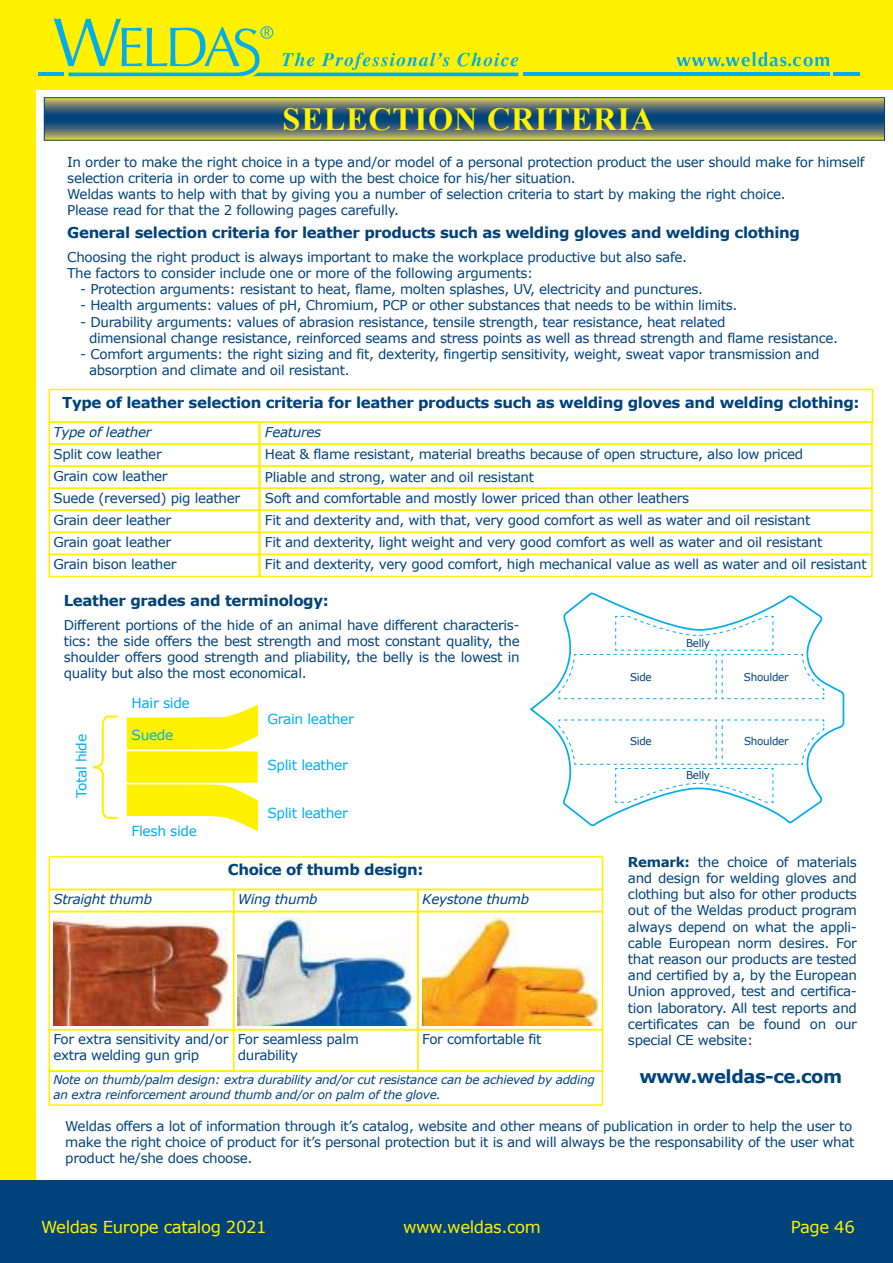
<style>
.page{position:relative;width:893px;height:1263px;background:#fff100}
.page>*{position:absolute;margin:0;border:0;box-sizing:border-box;transform-origin:0 0}
.t1{font:700 32.25px "Times New Roman";letter-spacing:.025em;color:#fff100}
.t2{font:700 18px "Verdana";letter-spacing:-.025em;color:#00427b}
.t3{font:16.5px "Verdana";letter-spacing:-.025em;color:#fff100}
.t4{font:700 15px "Verdana";letter-spacing:-.025em;color:#00427b}
.t5{font:13.8px "Verdana";letter-spacing:-.025em;color:#00adef}
.t6{font:13.5px/16.2px "Verdana";letter-spacing:-.025em;color:#00427b}
.t7{font:italic 13.5px "Verdana";letter-spacing:-.025em;color:#00427b}
.t8{font:italic 12px/14.4px "Verdana";letter-spacing:-.025em;color:#00427b}
.t9{font:10.8px "Verdana";letter-spacing:-.025em;color:#00427b;scale:.96 1}
.s1{font-weight:700}
</style>
<div class="page">
<div style="left:36px;top:91px;width:857px;height:1090px;background:#fff"></div>
<img style="left:46px;top:99px;width:837px;height:40px">
<div style="left:44px;top:97px;width:841px;height:44px;border:1px solid #00427b"></div>
<div style="left:0;top:1180px;width:893px;height:83px;background:#00427b"></div>
<svg style="left:676px;top:52px;width:153px;height:14px"></svg>
<hr style="left:523px;top:73px;width:306px;height:3px;background:#00adef">
<hr style="left:834px;top:73px;width:26px;height:3px;background:#00adef">
<hr style="left:38px;top:73px;width:26px;height:3px;background:#00adef">
<svg style="left:54px;top:19px;width:464px;height:57px"></svg>
<div style="left:48px;top:389px;width:825px;height:34px;border:2px solid #fff100"></div>
<div style="left:48px;top:421px;width:212px;height:24px;border:2px solid #fff100"></div>
<div style="left:259px;top:421px;width:614px;height:24px;border:2px solid #fff100"></div>
<div style="left:48px;top:443px;width:212px;height:24px;border:2px solid #fff100"></div>
<div style="left:259px;top:443px;width:614px;height:24px;border:2px solid #fff100"></div>
<div style="left:48px;top:465px;width:212px;height:24px;border:2px solid #fff100"></div>
<div style="left:259px;top:465px;width:614px;height:24px;border:2px solid #fff100"></div>
<div style="left:48px;top:487px;width:212px;height:24px;border:2px solid #fff100"></div>
<div style="left:259px;top:487px;width:614px;height:24px;border:2px solid #fff100"></div>
<div style="left:48px;top:510px;width:212px;height:23px;border:2px solid #fff100"></div>
<div style="left:259px;top:510px;width:614px;height:23px;border:2px solid #fff100"></div>
<div style="left:48px;top:532px;width:212px;height:23px;border:2px solid #fff100"></div>
<div style="left:259px;top:532px;width:614px;height:23px;border:2px solid #fff100"></div>
<div style="left:48px;top:554px;width:212px;height:23px;border:2px solid #fff100"></div>
<div style="left:259px;top:554px;width:614px;height:23px;border:2px solid #fff100"></div>
<div style="left:48px;top:856px;width:555px;height:34px;border:2px solid #fff100"></div>
<div style="left:48px;top:889px;width:186px;height:23px;border:2px solid #fff100"></div>
<div style="left:48px;top:1070px;width:555px;height:36px;border:2px solid #fff100"></div>
<div style="left:48px;top:911px;width:186px;height:119px;border:2px solid #fff100"></div>
<img style="left:53px;top:916px;width:176px;height:109px">
<div style="left:48px;top:1029px;width:186px;height:43px;border:2px solid #fff100"></div>
<div style="left:233px;top:889px;width:186px;height:23px;border:2px solid #fff100"></div>
<div style="left:233px;top:911px;width:186px;height:119px;border:2px solid #fff100"></div>
<img style="left:238px;top:917px;width:176px;height:108px">
<div style="left:233px;top:1029px;width:186px;height:43px;border:2px solid #fff100"></div>
<div style="left:417px;top:889px;width:186px;height:23px;border:2px solid #fff100"></div>
<div style="left:417px;top:911px;width:186px;height:119px;border:2px solid #fff100"></div>
<img style="left:422px;top:918px;width:107px;height:107px">
<div style="left:417px;top:1029px;width:186px;height:43px;border:2px solid #fff100"></div>
<svg style="left:93px;top:704px;width:166px;height:128px"></svg>
<svg style="left:529px;top:593px;width:316px;height:513px"></svg>
<svg style="left:558px;top:719px;width:267px;height:84px"></svg>
<svg style="left:558px;top:615px;width:267px;height:84px"></svg>
<h1 class="t1" style="left:283px;top:100px;width:373px">SELECTION CRITERIA</h1>
<p class="t6" style="left:67px;top:155px;width:799px">In order to make the right choice in a type and/or model of a personal protection product the user should make for himself selection criteria in order to come up with the best choice for his/her situation.<br>Weldas wants to help with that by giving you a number of selection criteria to start by making the right choice.<br>Please read for that the 2 following pages carefully.</p>
<p class="t4" style="left:67px;top:227px;width:734px">General selection criteria for leather products such as welding gloves and welding clothing</p>
<p class="t6" style="left:67px;top:250px;width:621px">Choosing the right product is always important to make the workplace productive but also safe.<br>The factors to consider include one or more of the following arguments:</p>
<p class="t6" style="left:80px;top:282px;width:624px">- Protection arguments: resistant to heat, flame, molten splashes, UV, electricity and punctures.</p>
<p class="t6" style="left:80px;top:298px;width:659px">- Health arguments: values of pH, Chromium, PCP or other substances that needs to be within limits.</p>
<p class="t6" style="left:89px;top:315px;width:750px;text-indent:-9px">- Durability arguments: values of abrasion resistance, tensile strength, tear resistance, heat related<br>dimensional change resistance, reinforced seams and stress points as well as thread strength and flame resistance.</p>
<p class="t6" style="left:89px;top:347px;width:732px;text-indent:-9px">- Comfort arguments: the right sizing and fit, dexterity, fingertip sensitivity, weight, sweat vapor transmission and absorption and climate and oil resistant.</p>
<p class="t4" style="left:62px;top:396px;width:799px">Type of leather selection criteria for leather products such as welding gloves and welding clothing:</p>
<p class="t7" style="left:53px;top:426px;width:99px">Type of leather</p>
<p class="t7" style="left:265px;top:426px;width:58px">Features</p>
<p class="t6" style="left:53px;top:444px;width:188px;line-height:22px">Split cow leather<br>Grain cow leather<br>Suede (reversed) pig leather<br>Grain deer leather<br>Grain goat leather<br>Grain bison leather</p>
<p class="t6" style="left:265px;top:443px;width:540px;line-height:23.4px">Heat &amp; flame resistant, material breaths because of open structure, also low priced<br>Pliable and strong, water and oil resistant</p>
<p class="t6" style="left:265px;top:488px;width:603px;line-height:22px">Soft and comfortable and mostly lower priced than other leathers<br>Fit and dexterity and, with that, very good comfort as well as water and oil resistant<br>Fit and dexterity, light weight and very good comfort as well as water and oil resistant<br>Fit and dexterity, very good comfort, high mechanical value as well as water and oil resistant</p>
<p class="t4" style="left:64px;top:594px;width:267px">Leather grades and terminology:</p>
<p class="t6" style="left:64px;top:618px;width:457px;text-align:justify">Different portions of the hide of an animal have different characteris&shy;tics: the side offers the best strength and most constant quality, the shoulder offers good strength and pliability, the belly is the lowest in quality but also the most economical.</p>
<p class="t5" style="left:75px;top:798px;width:66px;rotate:-90deg">Total hide</p>
<p class="t5" style="left:132px;top:697px;width:60px">Hair side</p>
<p class="t5" style="left:132px;top:729px;width:43px">Suede</p>
<p class="t5" style="left:132px;top:825px;width:67px">Flesh side</p>
<p class="t7" style="left:53px;top:894px;width:100px">Straight thumb</p>
<p class="t5" style="left:268px;top:709px;width:88px">Grain leather</p>
<p class="t5" style="left:268px;top:759px;width:82px">Split leather</p>
<p class="t5" style="left:268px;top:807px;width:82px">Split leather</p>
<p class="t4" style="left:228px;top:863px;width:197px">Choice of thumb design:</p>
<p class="t7" style="left:238px;top:894px;width:81px">Wing thumb</p>
<p class="t7" style="left:422px;top:894px;width:108px">Keystone thumb</p>
<p class="t6" style="left:53px;top:1032px;width:176px">For extra sensitivity and/or extra welding gun grip</p>
<p class="t6" style="left:238px;top:1032px;width:122px">For seamless palm durability</p>
<p class="t6" style="left:422px;top:1032px;width:121px">For comfortable fit</p>
<p class="t8" style="left:53px;top:1074px;width:543px">Note on thumb/palm design: extra durability and/or cut resistance can be achieved by adding an extra reinforcement around thumb and/or on palm of the glove.</p>
<p class="t9" style="left:686px;top:638px;width:27px">Belly</p>
<p class="t9" style="left:630px;top:673px;width:24px">Side</p>
<p class="t9" style="left:744px;top:673px;width:48px">Shoulder</p>
<p class="t9" style="left:630px;top:737px;width:24px">Side</p>
<p class="t9" style="left:744px;top:737px;width:48px">Shoulder</p>
<p class="t9" style="left:686px;top:770px;width:27px">Belly</p>
<p class="t6" style="left:628px;top:855px;width:231px;text-align:justify"><span class="s1">Remark:</span> the choice of materials and design for welding gloves and clothing but also for other products out of the Weldas product program always depend on what the appli&shy;cable European norm desires. For that reason our products are tested and certified by a, by the European Union approved, test and certifica&shy;tion laboratory. All test reports and certificates can be found on our special CE website:</p>
<h2 class="t2" style="left:639px;top:1069px;width:204px">www.weldas-ce.com</h2>
<p class="t6" style="left:65px;top:1118px;width:791px">Weldas offers a lot of information through it’s catalog, website and other means of publication in order to help the user to make the right choice of product for it’s personal protection but it is and will always be the responsability of the user what product he/she does choose.</p>
<p class="t3" style="left:41px;top:1220px;width:227px">Weldas Europe catalog 2021</p>
<p class="t3" style="left:403px;top:1220px;width:139px">www.weldas.com</p>
<p class="t3" style="left:791px;top:1220px;width:65px">Page 46</p>
</div>
